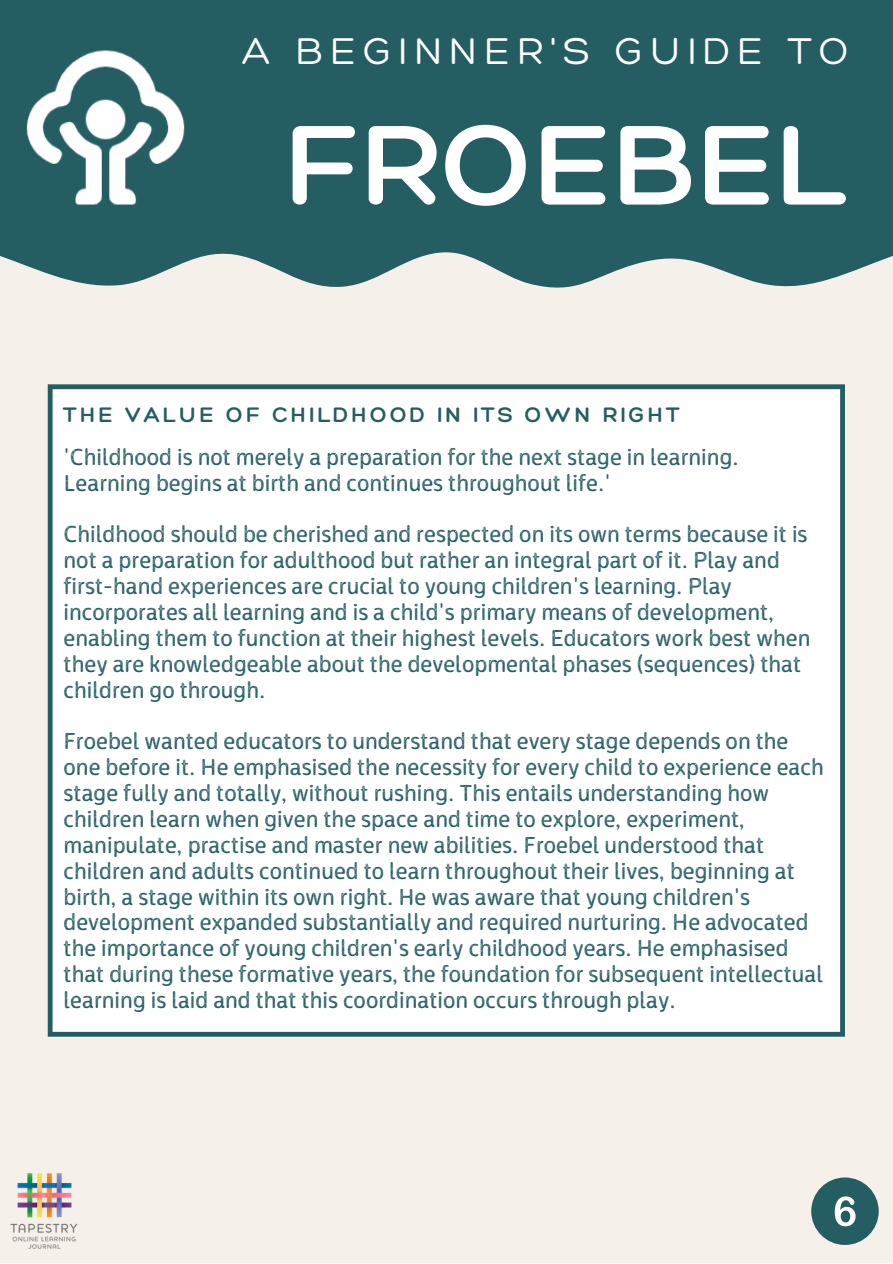
<style>
.page{position:relative;width:893px;height:1264px;background:#fff}
.page>*{position:absolute;margin:0;border:0;box-sizing:border-box;transform-origin:0 0}
.t1{font:300 123.15px "Hero";color:#fff}
.t2{font:300 40.5px "Hero";letter-spacing:.17em;color:#fff}
.t3{font:24.15px/25.8px "Ossem Rust";color:#245e63}
.t4{font:300 22.8px "Hero";letter-spacing:.13em;color:#245e63}
</style>
<div class="page">
<div style="left:0;top:0;width:892px;height:1262px;background:#f6f0ea"></div>
<div style="left:48px;top:384px;width:796px;height:652px;background:#fff"></div>
<img style="left:10px;top:1173px;width:68px;height:76px">
<div style="left:811px;top:1177px;width:67px;height:67px;background:#245e63;border-radius:50%"></div>
<svg style="left:834px;top:1196px;width:21px;height:30px"></svg>
<div style="left:0;top:0;width:892px;height:288px;background:#245e63"></div>
<img style="left:14px;top:28px;width:183px;height:199px">
<p class="t2" style="left:242px;top:25px;width:608px">A BEGINNER'S GUIDE TO</p>
<p class="t1" style="left:285px;top:87px;width:563px">FROEBEL</p>
<p class="t4" style="left:64px;top:400px;width:617px">THE VALUE OF CHILDHOOD IN ITS OWN RIGHT</p>
<p class="t3" style="left:64px;top:444px;width:676px">'Childhood is not merely a preparation for the next stage in learning.<br>Learning begins at birth and continues throughout life.'</p>
<p class="t3" style="left:64px;top:522px;width:748px">Childhood should be cherished and respected on its own terms because it is not a preparation for adulthood but rather an integral part of it. Play and first-hand experiences are crucial to young children's learning. Play incorporates all learning and is a child's primary means of development, enabling them to function at their highest levels. Educators work best when they are knowledgeable about the developmental phases (sequences) that children go through.</p>
<p class="t3" style="left:64px;top:729px;width:761px">Froebel wanted educators to understand that every stage depends on the one before it. He emphasised the necessity for every child to experience each stage fully and totally, without rushing. This entails understanding how children learn when given the space and time to explore, experiment, manipulate, practise and master new abilities. Froebel understood that children and adults continued to learn throughout their lives, beginning at birth, a stage within its own right. He was aware that young children's development expanded substantially and required nurturing. He advocated the importance of young children's early childhood years. He emphasised that during these formative years, the foundation for subsequent intellectual learning is laid and that this coordination occurs through play.</p>
</div>
